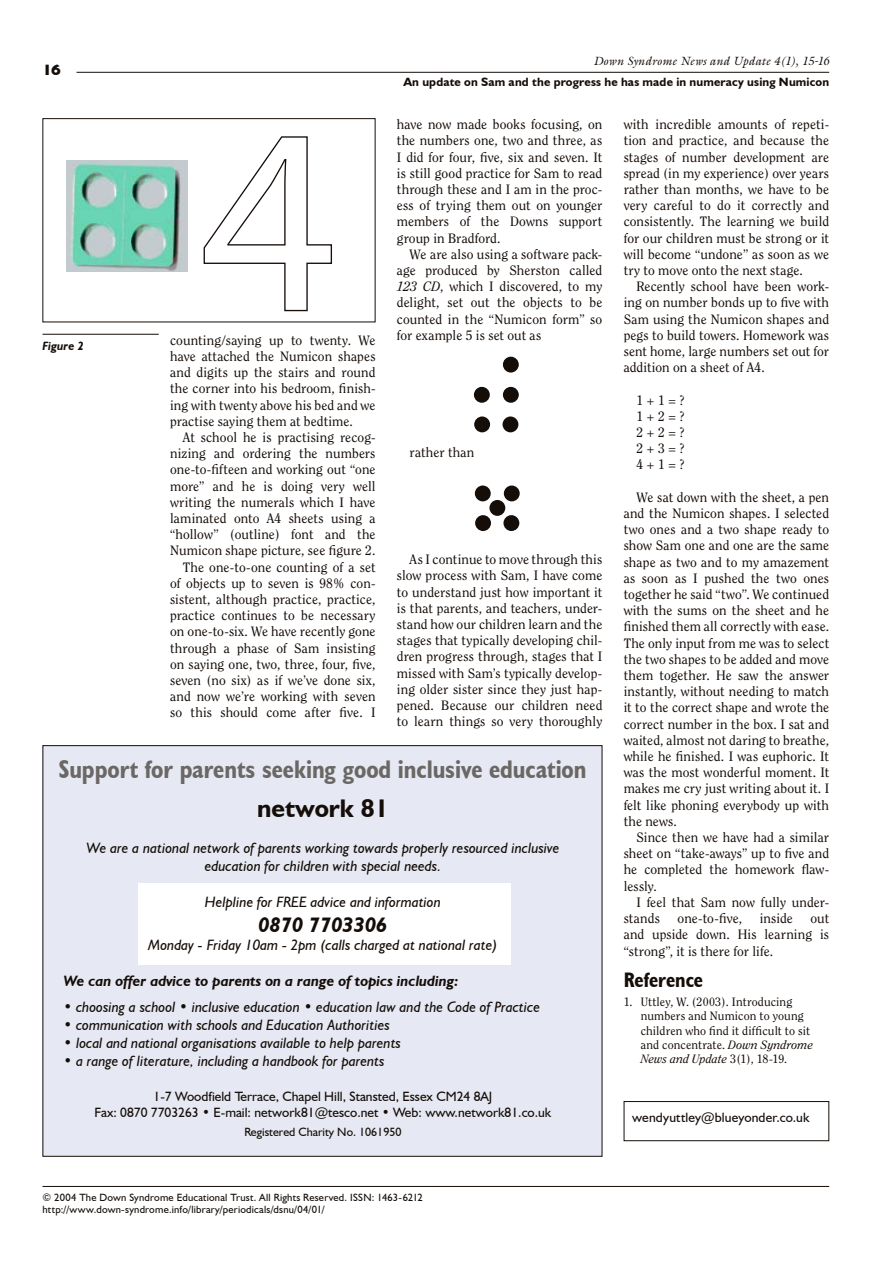
<style>
.page{position:relative;width:893px;height:1263px;background:#fff}
.page>*{position:absolute;margin:0;border:0;box-sizing:border-box;transform-origin:0 0}
.t1{font:700 condensed 25.5px "Humanist 521 BT";letter-spacing:-.005em;color:#6b6765}
.t2{font:700 25.5px "Humanist 521 BT";color:#150d08}
.t3{font:italic 700 21px "Humanist 521 BT";color:#150d08}
.t4{font:700 condensed 21px "Humanist 521 BT";letter-spacing:-.005em;color:#150d08}
.t5{font:italic 15px/18px "Humanist 521 BT";color:#150d08;text-align:center}
.t6{font:italic 700 15px "Humanist 521 BT";color:#150d08}
.t7{font:800 15px "Humanist 521 BT";color:#150d08}
.t8{font:13.5px/16.2px "Clearface";letter-spacing:.005em;color:#150d08;text-align:justify}
.t9{font:13.5px/16.2px "Humanist 521 BT";color:#150d08;text-align:center}
.t10{font:12px/14.4px "Clearface";letter-spacing:.01em;color:#150d08}
.t11{font:700 12px "Humanist 521 BT";letter-spacing:.015em;color:#150d08}
.t12{font:italic 12px "Galliard";letter-spacing:.01em;color:#150d08}
.t13{font:12px "Humanist 521 BT";color:#150d08}
.t14{font:italic 700 12px "Humanist 521 BT";color:#150d08}
.t15{font:10.5px/12.6px "Humanist 521 BT";letter-spacing:.02em;color:#150d08}
.s1{font-style:italic}
</style>
<div class="page">
<hr style="left:77px;top:72px;width:752px;height:1px;background:#150d08">
<hr style="left:43px;top:1186px;width:786px;height:1px;background:#150d08">
<img style="left:66px;top:161px;width:121px;height:111px">
<div style="left:43px;top:118px;width:332px;height:204px;border:1px solid #150d08"></div>
<svg style="left:203px;top:136px;width:129px;height:176px"></svg>
<div style="left:475px;top:485px;width:16px;height:16px;background:#150d08;border-radius:50%"></div>
<div style="left:504px;top:485px;width:16px;height:16px;background:#150d08;border-radius:50%"></div>
<div style="left:475px;top:515px;width:16px;height:16px;background:#150d08;border-radius:50%"></div>
<div style="left:503px;top:515px;width:16px;height:16px;background:#150d08;border-radius:50%"></div>
<div style="left:489px;top:500px;width:16px;height:16px;background:#150d08;border-radius:50%"></div>
<div style="left:474px;top:387px;width:16px;height:16px;background:#150d08;border-radius:50%"></div>
<div style="left:503px;top:387px;width:16px;height:16px;background:#150d08;border-radius:50%"></div>
<div style="left:474px;top:416px;width:16px;height:16px;background:#150d08;border-radius:50%"></div>
<div style="left:503px;top:416px;width:15px;height:16px;background:#150d08;border-radius:50%"></div>
<div style="left:503px;top:357px;width:16px;height:16px;background:#150d08;border-radius:50%"></div>
<hr style="left:43px;top:334px;width:116px;height:1px;background:#150d08">
<div style="left:43px;top:746px;width:559px;height:410px;background:#e6e9f3"></div>
<div style="left:138px;top:883px;width:373px;height:81px;background:#fff"></div>
<div style="left:624px;top:1101px;width:205px;height:40px;border:1px solid #150d08"></div>
<p class="t7" style="left:43px;top:61px;width:9px">16</p>
<p class="t12" style="left:593px;top:53px;width:237px">Down Syndrome News and Update 4(1), 15-16</p>
<p class="t11" style="left:403px;top:74px;width:427px">An update on Sam and the progress he has made in numeracy using Numicon</p>
<p class="t14" style="left:43px;top:338px;width:43px">Figure 2</p>
<p class="t8" style="left:170px;top:332px;width:207px">counting/saying up to twenty. We have attached the Numicon shapes and digits up the stairs and round the corner into his bedroom, finish&shy;ing with twenty above his bed and we practise saying them at bedtime.</p>
<p class="t8" style="left:170px;top:429px;width:207px;text-align:right">At school he is practising recog&shy;nizing and ordering the numbers one-to-fifteen and working out “one more” and he is doing very well writing the numerals which I have laminated onto A4 sheets using a “hollow” (outline) font and the Numicon shape picture, see figure 2.<br>The one-to-one counting of a set of objects up to seven is 98% con&shy;sistent, although practice, practice, practice continues to be necessary on one-to-six. We have recently gone through a phase of Sam insisting on saying one, two, three, four, five, seven (no six) as if we’ve done six, and now we’re working with seven so this should come after five. I</p>
<p class="t8" style="left:397px;top:116px;width:207px">have now made books focusing, on the numbers one, two and three, as I did for four, five, six and seven. It is still good practice for Sam to read through these and I am in the proc&shy;ess of trying them out on younger members of the Downs support group in Bradford.</p>
<p class="t8" style="left:397px;top:246px;width:207px;text-indent:13px">We are also using a software pack&shy;age produced by Sherston called <span class="s1">123 CD</span>, which I discovered, to my delight, set out the objects to be counted in the “Numicon form” so for example 5 is set out as</p>
<p class="t8" style="left:410px;top:444px;width:66px">rather than</p>
<p class="t8" style="left:397px;top:551px;width:207px;text-indent:13px">As I continue to move through this slow process with Sam, I have come to understand just how important it is that parents, and teachers, under&shy;stand how our children learn and the stages that typically developing chil&shy;dren progress through, stages that I missed with Sam’s typically develop&shy;ing older sister since they just hap&shy;pened. Because our children need to learn things so very thoroughly</p>
<h1 class="t1" style="left:58px;top:753px;width:530px">Support for parents seeking good inclusive education</h1>
<h1 class="t2" style="left:257px;top:792px;width:133px">network 81</h1>
<p class="t5" style="left:86px;top:838px;width:475px">We are a national network of parents working towards properly resourced inclusive education for children with special needs.</p>
<p class="t5" style="left:205px;top:892px;width:237px">Helpline for FREE advice and information</p>
<h2 class="t3" style="left:258px;top:912px;width:131px">0870 7703306</h2>
<p class="t5" style="left:148px;top:935px;width:351px">Monday - Friday 10am - 2pm (calls charged at national rate)</p>
<p class="t6" style="left:63px;top:971px;width:396px">We can offer advice to parents on a range of topics including:</p>
<p class="t5" style="left:63px;top:998px;width:478px">• choosing a school • inclusive education • education law and the Code of Practice</p>
<p class="t5" style="left:63px;top:1016px;width:328px">• communication with schools and Education Authorities</p>
<p class="t5" style="left:63px;top:1034px;width:339px">• local and national organisations available to help parents</p>
<p class="t5" style="left:63px;top:1052px;width:323px">• a range of literature, including a handbook for parents</p>
<p class="t9" style="left:94px;top:1088px;width:459px">1-7 Woodfield Terrace, Chapel Hill, Stansted, Essex CM24 8AJ<br>Fax: 0870 7703263 • E-mail: network81@tesco.net • Web: www.network81.co.uk</p>
<p class="t13" style="left:244px;top:1124px;width:159px">Registered Charity No. 1061950</p>
<p class="t8" style="left:624px;top:116px;width:207px">with incredible amounts of repeti&shy;tion and practice, and because the stages of number development are spread (in my experience) over years rather than months, we have to be very careful to do it correctly and consistently. The learning we build for our children must be strong or it will become “undone” as soon as we try to move onto the next stage.</p>
<p class="t8" style="left:624px;top:278px;width:207px;text-indent:13px">Recently school have been work&shy;ing on number bonds up to five with Sam using the Numicon shapes and pegs to build towers. Homework was sent home, large numbers set out for addition on a sheet of A4.</p>
<p class="t8" style="left:636px;top:392px;width:50px">1 + 1 = ?<br>1 + 2 = ?<br>2 + 2 = ?<br>2 + 3 = ?<br>4 + 1 = ?</p>
<p class="t8" style="left:624px;top:489px;width:207px;text-indent:13px">We sat down with the sheet, a pen and the Numicon shapes. I selected two ones and a two shape ready to show Sam one and one are the same shape as two and to my amazement as soon as I pushed the two ones together he said “two”. We continued with the sums on the sheet and he finished them all correctly with ease.<br>The only input from me was to select the two shapes to be added and move them together. He saw the answer instantly, without needing to match it to the correct shape and wrote the correct number in the box. I sat and waited, almost not daring to breathe, while he finished. I was euphoric. It was the most wonderful moment. It makes me cry just writing about it. I felt like phoning everybody up with the news.</p>
<p class="t8" style="left:624px;top:829px;width:207px;text-indent:13px">Since then we have had a similar sheet on “take-aways” up to five and he completed the homework flaw&shy;lessly.</p>
<p class="t8" style="left:624px;top:894px;width:207px;text-indent:13px">I feel that Sam now fully under&shy;stands</p>
<p class="t8" style="left:677px;top:910px;width:66px">one-to-five,</p>
<p class="t8" style="left:760px;top:910px;width:35px">inside</p>
<p class="t8" style="left:624px;top:910px;width:207px;text-indent:187px">out and upside down. His learning is “strong”, it is there for life.</p>
<h2 class="t4" style="left:624px;top:967px;width:81px">Reference</h2>
<p class="t10" style="left:641px;top:994px;width:174px;text-indent:-17px">1. Uttley, W. (2003). Introducing numbers and Numicon to young children who find it difficult to sit and concentrate. <span class="s1">Down Syndrome<br>News and Update</span> 3(1), 18-19.</p>
<p class="t9" style="left:632px;top:1108px;width:179px">wendyuttley@blueyonder.co.uk</p>
<p class="t15" style="left:43px;top:1191px;width:382px">© 2004 The Down Syndrome Educational Trust. All Rights Reserved. ISSN: 1463-6212 http://www.down-syndrome.info/library/periodicals/dsnu/04/01/</p>
</div>
